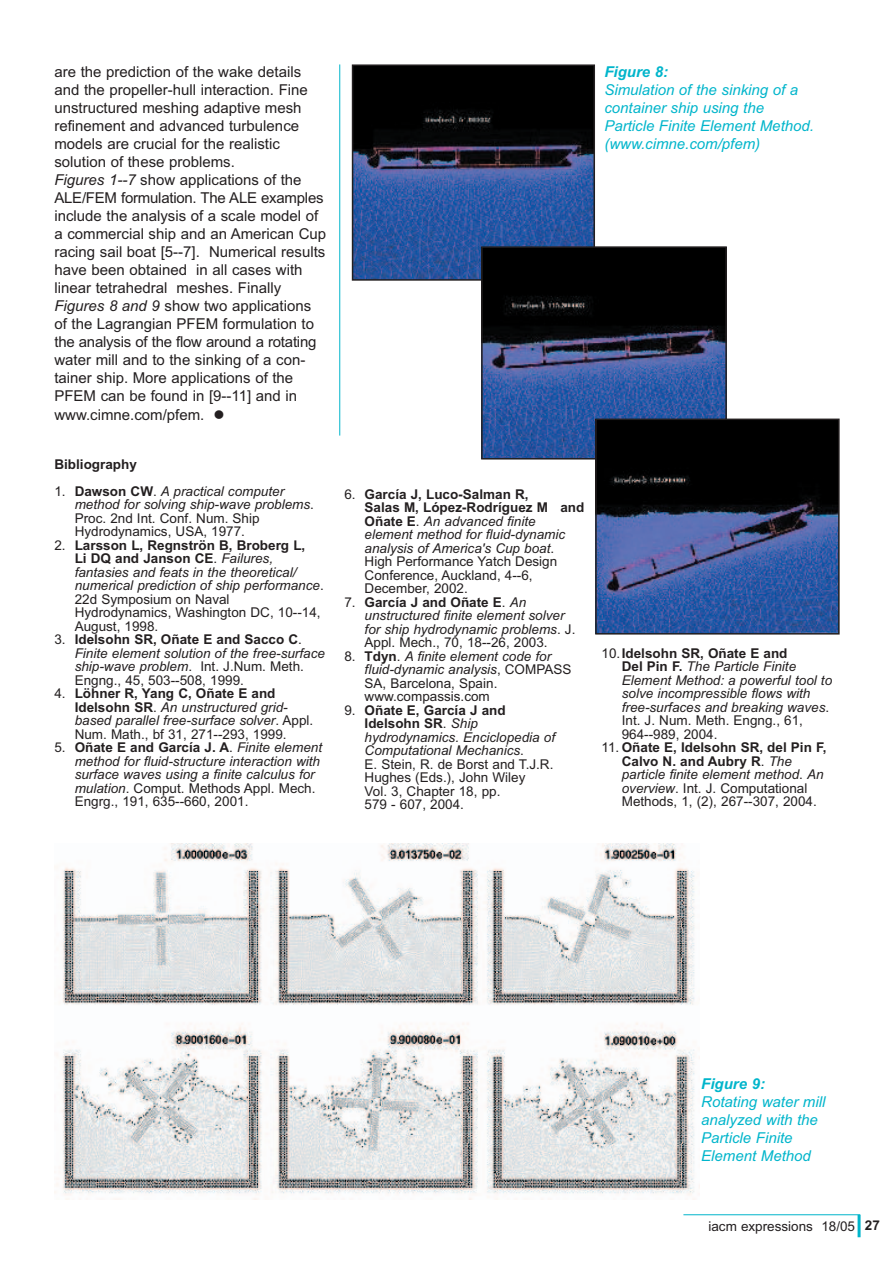
<style>
.page{position:relative;width:893px;height:1263px;background:#fff}
.page>*{position:absolute;margin:0;border:0;box-sizing:border-box;transform-origin:0 0}
.t1{font:15px/18px "Arial";color:#231f20}
.t2{font:italic 15px/18px "Arial";color:#00b5cb}
.t3{font:italic 700 15px "Arial";color:#00b5cb}
.t4{font:italic 13.5px/13.5px "Arial";color:#231f20}
.t5{font:13.5px/13.5px "Arial";color:#231f20}
.t6{font:700 13.5px "Arial";color:#231f20}
.s1{font-style:italic}
.s2{font-weight:700}
.s3{font-style:normal}
.s4{font-weight:700;font-style:normal}
</style>
<div class="page">
<hr style="left:683px;top:1214px;width:177px;height:1px;background:#00b5cb">
<hr style="left:858px;top:1215px;width:3px;height:22px;background:#00b5cb">
<img style="left:355px;top:67px;width:237px;height:211px">
<div style="left:352px;top:64px;width:243px;height:217px;border:2px solid #231f20"></div>
<img style="left:484px;top:249px;width:240px;height:207px">
<div style="left:481px;top:246px;width:246px;height:213px;border:2px solid #231f20"></div>
<img style="left:598px;top:422px;width:239px;height:209px">
<div style="left:595px;top:419px;width:245px;height:215px;border:2px solid #231f20"></div>
<img style="left:54px;top:844px;width:641px;height:356px">
<hr style="left:339px;top:64px;width:1px;height:372px;background:#00b5cb">
<p class="t1" style="left:54px;top:64px;width:273px">are the prediction of the wake details and the propeller-hull interaction. Fine unstructured meshing adaptive mesh refinement and advanced turbulence models are crucial for the realistic solution of these problems.<br><span class="s1">Figures 1--7</span> show applications of the ALE/FEM formulation. The ALE examples include the analysis of a scale model of a commercial ship and an American Cup racing sail boat [5--7]. Numerical results have been obtained in all cases with linear tetrahedral meshes. Finally <span class="s1">Figures 8 and 9</span> show two applications of the Lagrangian PFEM formulation to the analysis of the flow around a rotating water mill and to the sinking of a con&shy;tainer ship. More applications of the PFEM can be found in [9--11] and in www.cimne.com/pfem.</p>
<p class="t6" style="left:54px;top:459px;width:84px">Bibliography</p>
<p class="t5" style="left:75px;top:485px;width:241px;text-indent:-20px">1. <span class="s2">Dawson CW</span>. <span class="s1">A practical computer method for solving ship-wave problems</span>.<br>Proc. 2nd Int. Conf. Num. Ship<br>Hydrodynamics, USA, 1977.</p>
<p class="t4" style="left:75px;top:539px;width:251px;text-indent:-20px"><span class="s3">2.</span> <span class="s4">Larsson L, Regnströn B, Broberg L,<br>Li DQ and Janson CE</span><span class="s3">.</span> Failures, fantasies and feats in the theoretical/ numerical prediction of ship performance<span class="s3">.<br>22d Symposium on Naval<br>Hydrodynamics, Washington DC, 10--14,<br>August, 1998.</span></p>
<p class="t4" style="left:75px;top:634px;width:252px;text-indent:-20px"><span class="s3">3.</span> <span class="s4">Idelsohn SR, Oñate E and Sacco C</span><span class="s3">.<br></span>Finite element solution of the free-surface ship-wave problem<span class="s3">. Int. J.Num. Meth.<br>Engng., 45, 503--508, 1999.</span></p>
<p class="t4" style="left:75px;top:688px;width:240px;text-indent:-20px"><span class="s3">4.</span> <span class="s4">Löhner R, Yang C, Oñate E and Idelsohn SR</span><span class="s3">.</span> An unstructured grid&shy;based parallel free-surface solver<span class="s3">. Appl.<br>Num. Math., bf 31, 271--293, 1999.</span></p>
<p class="t4" style="left:75px;top:742px;width:249px;text-indent:-20px"><span class="s3">5.</span> <span class="s4">Oñate E and García J. A</span><span class="s3">.</span> Finite element method for fluid-structure interaction with surface waves using a finite calculus for mulation<span class="s3">. Comput. Methods Appl. Mech.<br>Engrg., 191, 635--660, 2001.</span></p>
<p class="t4" style="left:365px;top:488px;width:221px;text-indent:-20px"><span class="s3">6.</span> <span class="s4">García J, Luco-Salman R,<br>Salas M, López-Rodríguez M and<br>Oñate E</span><span class="s3">.</span> An advanced finite element method for fluid-dynamic analysis of America's Cup boat<span class="s3">.<br>High Performance Yatch Design<br>Conference, Auckland, 4--6,<br>December, 2002.</span></p>
<p class="t4" style="left:365px;top:596px;width:212px;text-indent:-20px"><span class="s3">7.</span> <span class="s4">García J and Oñate E</span><span class="s3">.</span> An unstructured finite element solver for ship hydrodynamic problems<span class="s3">. J.<br>Appl. Mech., 70, 18--26, 2003.</span></p>
<p class="t5" style="left:365px;top:650px;width:208px;text-indent:-20px">8. <span class="s2">Tdyn</span>. <span class="s1">A finite element code for fluid-dynamic analysis</span>, COMPASS<br>SA, Barcelona, Spain. www.compassis.com</p>
<p class="t5" style="left:365px;top:704px;width:192px;text-indent:-20px">9. <span class="s2">Oñate E, García J and<br>Idelsohn SR</span>. <span class="s1">Ship hydrodynamics. Enciclopedia of<br>Computational Mechanics</span>.<br>E. Stein, R. de Borst and T.J.R.<br>Hughes (Eds.), John Wiley<br>Vol. 3, Chapter 18, pp.<br>579 - 607, 2004.</p>
<p class="t3" style="left:604px;top:66px;width:65px">Figure 8:</p>
<p class="t2" style="left:604px;top:82px;width:211px">Simulation of the sinking of a container ship using the<br>Particle Finite Element Method. (www.cimne.com/pfem)</p>
<p class="t4" style="left:622px;top:648px;width:212px;text-indent:-20px"><span class="s3">10.</span><span class="s4">Idelsohn SR, Oñate E and<br>Del Pin F.</span> The Particle Finite<br>Element Method: a powerful tool to solve incompressible flows with free-surfaces and breaking waves<span class="s3">.<br>Int. J. Num. Meth. Engng., 61,<br>964--989, 2004.</span></p>
<p class="t5" style="left:622px;top:742px;width:206px;text-indent:-20px">11. <span class="s2">Oñate E, Idelsohn SR, del Pin F,<br>Calvo N. and Aubry R</span>. <span class="s1">The particle finite element method</span>. <span class="s1">An overview</span>. Int. J. Computational<br>Methods, 1, (2), 267--307, 2004.</p>
<p class="t3" style="left:701px;top:1079px;width:65px">Figure 9:</p>
<p class="t2" style="left:701px;top:1095px;width:126px">Rotating water mill analyzed with the<br>Particle Finite<br>Element Method</p>
<p class="t5" style="left:708px;top:1220px;width:173px">iacm expressions 18/05 <span class="s2">27</span></p>
</div>
